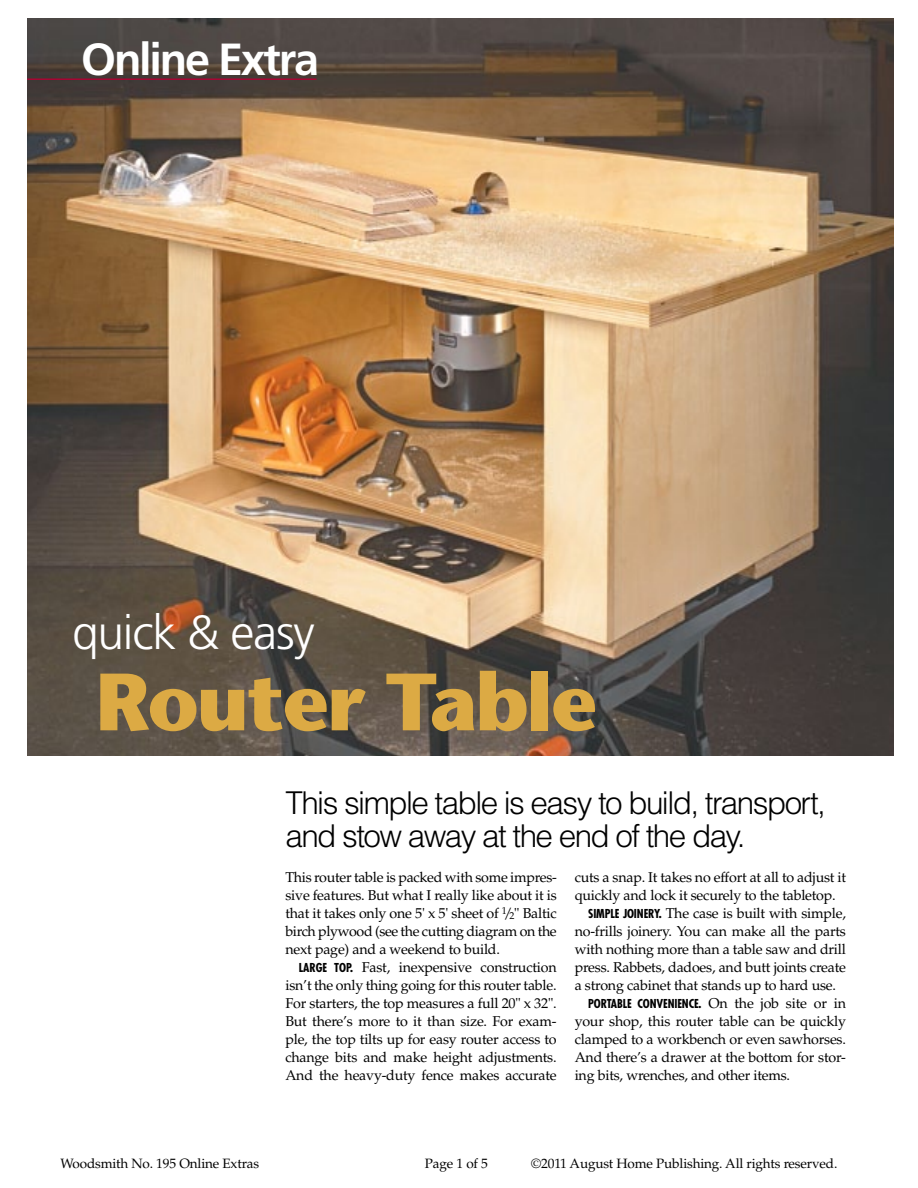
<style>
.page{position:relative;width:918px;height:1188px;background:#fff}
.page>*{position:absolute;margin:0;border:0;box-sizing:border-box;transform-origin:0 0}
.t1{font:700 81px "Stone Sans Std";letter-spacing:-.025em;color:#dcaa44}
.t2{font:300 48px "Frutiger LT Std";letter-spacing:-.025em;color:#fff}
.t3{font:700 45px "Frutiger LT Std";letter-spacing:-.05em;color:#fff}
.t4{font:300 31.5px/33px "Helvetica";letter-spacing:-.05em;color:#000}
.t5{font:14.25px/18px "Palatino LT Std";letter-spacing:-.015em;color:#000;text-align:justify}
.t6{font:13.5px "Palatino LT Std";letter-spacing:-.01em;color:#000}
.t7{font:700 condensed 12px "Futura Std";letter-spacing:-.01em;color:#000}
.s1{font-family:"Futura Std";font-weight:700;font-stretch:condensed;font-size:12px}
.s2{font-family:"Palatino LT Std";font-weight:400;font-stretch:normal;font-size:14.25px}
</style>
<div class="page">
<img style="left:27px;top:18px;width:867px;height:738px">
<hr style="left:27px;top:78px;width:289px;height:2px;background:#a90533">
<h3 class="t3" style="left:81px;top:33px;width:239px">Online Extra</h3>
<h2 class="t2" style="left:72px;top:606px;width:244px">quick &amp; easy</h2>
<h1 class="t1" style="left:95px;top:654px;width:503px">Router Table</h1>
<h3 class="t4" style="left:285px;top:785px;width:542px">This simple table is easy to build, transport, and stow away at the end of the day.</h3>
<p class="t5" style="left:285px;top:868px;width:273px">This router table is packed with some impres&shy;sive features. But what I really like about it is that it takes only one 5' x 5' sheet of <sup>1</sup>/<sub>2</sub>" Baltic birch plywood (see the cutting diagram on the next page) and a weekend to build.</p>
<p class="t5" style="left:285px;top:958px;width:273px;text-indent:14px"><span class="s1">LARGE TOP.</span> Fast, inexpensive construction isn’t the only thing going for this router table.<br>For starters, the top measures a full 20" x 32".<br>But there’s more to it than size. For exam&shy;ple, the top tilts up for easy router access to change bits and make height adjustments.<br>And the heavy-duty fence makes accurate</p>
<p class="t5" style="left:575px;top:868px;width:273px">cuts a snap. It takes no effort at all to adjust it</p>
<p class="t5" style="left:575px;top:886px;width:263px">quickly and lock it securely to the tabletop.</p>
<p class="t5" style="left:588px;top:904px;width:259px"><span class="s1">SIMPLE JOINERY.</span> The case is built with simple,</p>
<p class="t5" style="left:575px;top:922px;width:273px">no-frills joinery. You can make all the parts</p>
<p class="t5" style="left:575px;top:940px;width:273px">with nothing more than a table saw and drill</p>
<p class="t5" style="left:575px;top:958px;width:273px">press. Rabbets, dadoes, and butt joints create</p>
<p class="t5" style="left:575px;top:976px;width:263px">a strong cabinet that stands up to hard use.</p>
<p class="t7" style="left:588px;top:996px;width:259px">PORTABLE CONVENIENCE. <span class="s2">On the job site or in</span></p>
<p class="t5" style="left:575px;top:1012px;width:273px">your shop, this router table can be quickly clamped to a workbench or even sawhorses.<br>And there’s a drawer at the bottom for stor&shy;ing bits, wrenches, and other items.</p>
<p class="t6" style="left:60px;top:1155px;width:200px">Woodsmith No. 195 Online Extras</p>
<p class="t6" style="left:425px;top:1155px;width:65px">Page 1 of 5</p>
<p class="t6" style="left:531px;top:1155px;width:308px">©2011 August Home Publishing. All rights reserved.</p>
</div>
